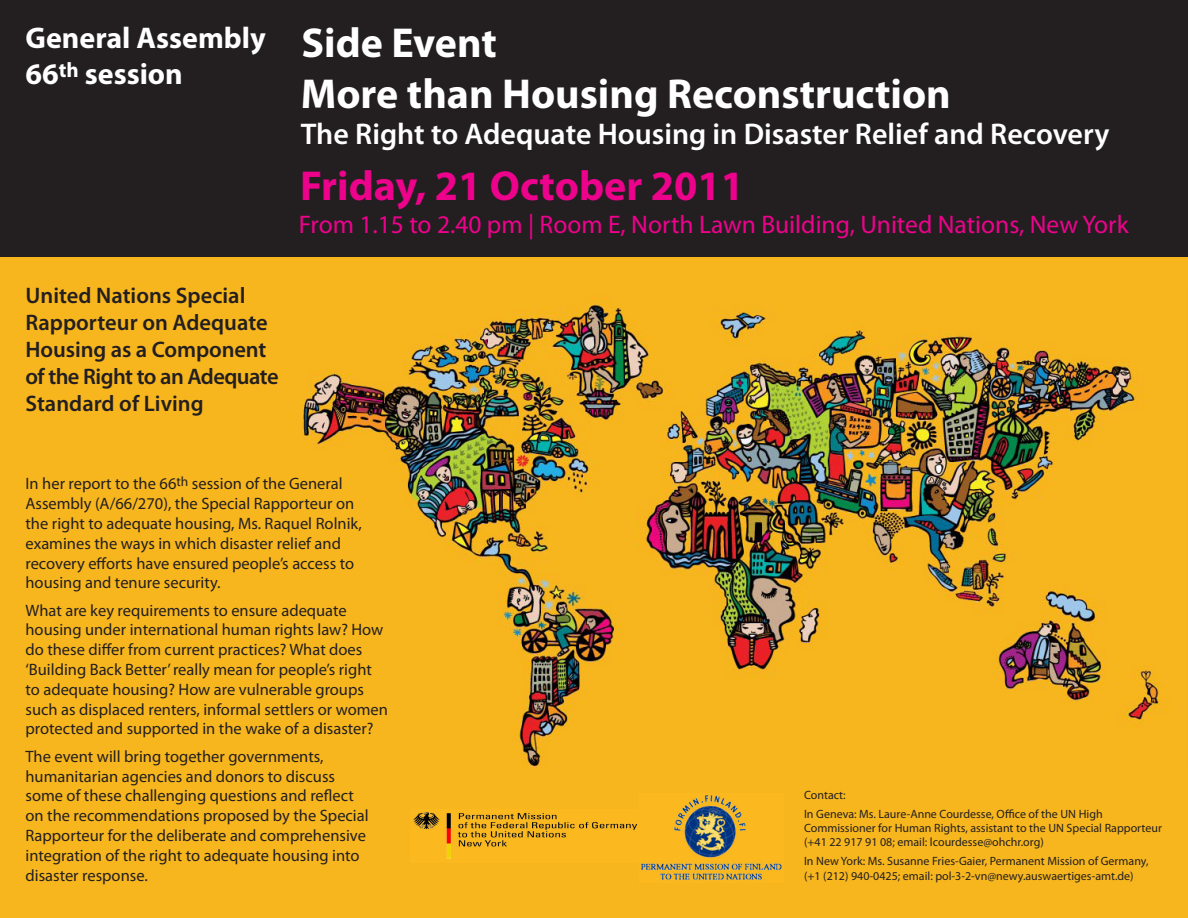
<style>
.page{position:relative;width:1188px;height:918px;background:#fff}
.page>*{position:absolute;margin:0;border:0;box-sizing:border-box;transform-origin:0 0}
.t1{font:700 42px "Myriad Pro";color:#fff}
.t2{font:700 42px "Myriad Pro";color:#ed028c}
.t3{font:600 30px "Myriad Pro";color:#fff}
.t4{font:700 30px/36px "Myriad Pro";color:#fff}
.t5{font:25.5px "Myriad Pro";color:#ed028c}
.t6{font:600 22.5px/27px "Myriad Pro";color:#231f20}
.t7{font:16.5px/19.8px "Myriad Pro";color:#231f20}
.t8{font:12px/14.4px "Myriad Pro";color:#231f20}
</style>
<div class="page">
<div style="left:0;top:254px;width:1188px;height:664px;background:#f7b61e"></div>
<div style="left:0;top:0;width:1188px;height:256px;background:#231f20"></div>
<img style="left:303px;top:296px;width:865px;height:472px">
<img style="left:640px;top:795px;width:142px;height:86px">
<img style="left:413px;top:812px;width:225px;height:47px">
<p class="t4" style="left:26px;top:19px;width:242px">General Assembly<br>66<sup>th</sup> session</p>
<p class="t1" style="left:302px;top:15px;width:197px">Side Event</p>
<p class="t1" style="left:301px;top:66px;width:652px">More than Housing Reconstruction</p>
<p class="t3" style="left:301px;top:115px;width:810px">The Right to Adequate Housing in Disaster Relief and Recovery</p>
<p class="t2" style="left:300px;top:158px;width:446px">Friday, 21 October 2011</p>
<p class="t6" style="left:26px;top:281px;width:255px">United Nations Special<br>Rapporteur on Adequate<br>Housing as a Component of the Right to an Adequate<br>Standard of Living</p>
<p class="t5" style="left:299px;top:209px;width:831px">From 1.15 to 2.40 pm | Room E, North Lawn Building, United Nations, New York</p>
<p class="t7" style="left:26px;top:474px;width:338px">In her report to the 66<sup>th</sup> session of the General Assembly (A/66/270), the Special Rapporteur on the right to adequate housing, Ms. Raquel Rolnik, examines the ways in which disaster relief and recovery efforts have ensured people’s access to housing and tenure security.</p>
<p class="t7" style="left:26px;top:600px;width:364px">What are key requirements to ensure adequate housing under international human rights law? How do these differ from current practices? What does ‘Building Back Better’ really mean for people’s right to adequate housing? How are vulnerable groups such as displaced renters, informal settlers or women protected and supported in the wake of a disaster?</p>
<p class="t7" style="left:26px;top:746px;width:345px">The event will bring together governments, humanitarian agencies and donors to discuss some of these challenging questions and reflect on the recommendations proposed by the Special Rapporteur for the deliberate and comprehensive integration of the right to adequate housing into disaster response.</p>
<p class="t8" style="left:804px;top:787px;width:43px">Contact:</p>
<p class="t8" style="left:804px;top:806px;width:359px">In Geneva: Ms. Laure-Anne Courdesse, Office of the UN High<br>Commissioner for Human Rights, assistant to the UN Special Rapporteur (+41 22 917 91 08; email: lcourdesse@ohchr.org)</p>
<p class="t8" style="left:804px;top:854px;width:346px">In New York: Ms. Susanne Fries-Gaier, Permanent Mission of Germany, (+1 (212) 940-0425; email: pol-3-2-vn@newy.auswaertiges-amt.de)</p>
</div>
